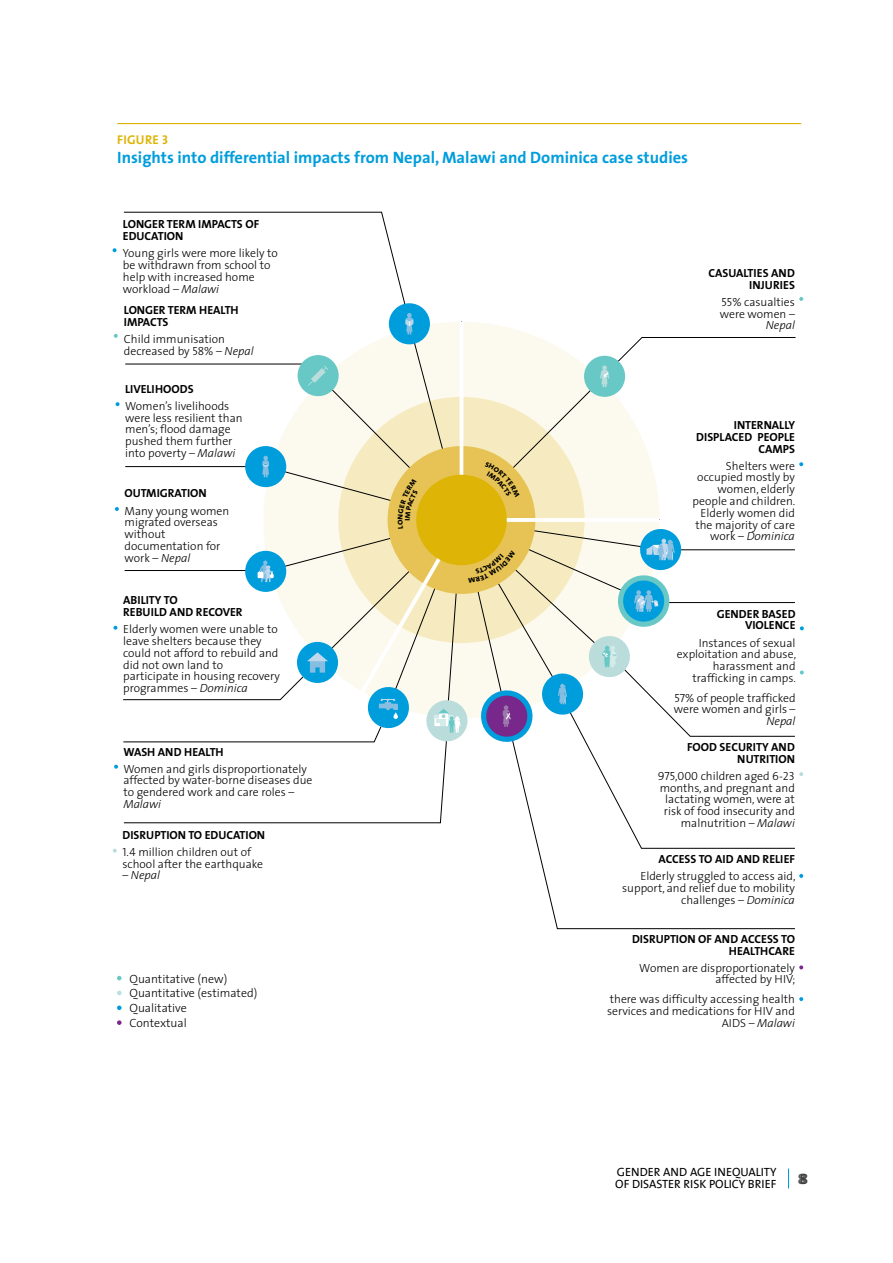
<style>
.page{position:relative;width:893px;height:1263px;background:#fff}
.page>*{position:absolute;margin:0;border:0;box-sizing:border-box;transform-origin:0 0}
.t1{font:700 16.5px "The Sans";color:#009ddc}
.t2{font:15px "The Sans Bold Caps";color:#414042}
.t3{font:12.75px "The Sans Bold Caps";letter-spacing:.02em;color:#deb407}
.t4{font:300 12px/14.9px "The Sans";color:#000}
.t5{font:12px/12px "The Sans Caps";color:#000}
.t6{font:300 11.85px/11.9px "The Sans";color:#000}
.t7{font:11.85px/11.9px "The Sans Bold Caps";color:#000;text-align:right}
.t8{font:italic 300 11.85px "The Sans";color:#000}
.t9{font:9.15px "The Sans Bold Caps";color:#000}
.s1{font-style:italic}
.s2{font-family:"The Sans Light Caps";font-weight:400}
</style>
<div class="page">
<svg style="left:538px;top:853px;width:257px;height:76px"></svg>
<svg style="left:799px;top:874px;width:4px;height:4px"></svg>
<svg style="left:799px;top:965px;width:4px;height:4px"></svg>
<svg style="left:799px;top:997px;width:4px;height:4px"></svg>
<svg style="left:788px;top:1168px;width:1px;height:20px"></svg>
<hr style="left:117px;top:123px;width:684px;height:1px;background:#deb407">
<svg style="left:117px;top:976px;width:5px;height:4px"></svg>
<svg style="left:117px;top:990px;width:5px;height:5px"></svg>
<svg style="left:117px;top:1005px;width:5px;height:5px"></svg>
<svg style="left:117px;top:1020px;width:5px;height:5px"></svg>
<svg style="left:112px;top:212px;width:692px;height:641px"></svg>
<p class="t3" style="left:117px;top:129px;width:53px">FIGURE 3</p>
<h1 class="t1" style="left:117px;top:144px;width:572px">Insights into differential impacts from Nepal, Malawi and Dominica case studies</h1>
<p class="t7" style="left:123px;top:218px;width:138px;text-align:left">LONGER TERM IMPACTS OF<br>EDUCATION</p>
<p class="t6" style="left:123px;top:247px;width:157px">Young girls were more likely to be withdrawn from school to help with increased home workload – <span class="s1">Malawi</span></p>
<p class="t7" style="left:124px;top:304px;width:116px;text-align:left">LONGER TERM HEALTH<br>IMPACTS</p>
<p class="t6" style="left:124px;top:332px;width:131px">Child immunisation decreased by <span class="s2">58</span>% <span class="s1">– Nepal</span></p>
<p class="t7" style="left:709px;top:267px;width:88px">CASUALTIES AND<br>INJURIES</p>
<p class="t6" style="left:720px;top:295px;width:77px"><span class="s2">55</span>% casualties were women –</p>
<p class="t8" style="left:766px;top:316px;width:31px">Nepal</p>
<p class="t7" style="left:125px;top:383px;width:70px">LIVELIHOODS</p>
<p class="t6" style="left:125px;top:399px;width:119px">Women’s livelihoods were less resilient than men’s; flood damage pushed them further into poverty <span class="s1">– Malawi</span></p>
<p class="t7" style="left:125px;top:487px;width:84px">OUTMIGRATION</p>
<p class="t6" style="left:125px;top:504px;width:106px">Many young women migrated overseas without documentation for work – <span class="s1">Nepal</span></p>
<p class="t7" style="left:123px;top:594px;width:121px;text-align:left">ABILITY TO<br>REBUILD AND RECOVER</p>
<p class="t6" style="left:123px;top:623px;width:158px">Elderly women were unable to leave shelters because they could not afford to rebuild and did not own land to participate in housing recovery programmes – <span class="s1">Dominica</span></p>
<p class="t7" style="left:123px;top:745px;width:102px">WASH AND HEALTH</p>
<p class="t6" style="left:123px;top:762px;width:191px">Women and girls disproportionately affected by water-borne diseases due to gendered work and care roles –</p>
<p class="t8" style="left:123px;top:794px;width:39px">Malawi</p>
<p class="t7" style="left:122px;top:829px;width:144px">DISRUPTION TO EDUCATION</p>
<p class="t6" style="left:122px;top:845px;width:142px"><span class="s2">1.4</span> million children out of school after the earthquake</p>
<p class="t8" style="left:122px;top:866px;width:39px">– Nepal</p>
<p class="t4" style="left:130px;top:971px;width:129px">Quantitative (new)<br>Quantitative (estimated)<br>Qualitative<br>Contextual</p>
<p class="t9" style="left:399px;top:521px;width:4px;rotate:-90deg">i</p>
<p class="t7" style="left:696px;top:419px;width:100px">INTERNALLY<br>DISPLACED PEOPLE<br>CAMPS</p>
<p class="t6" style="left:693px;top:459px;width:104px;text-align:right">Shelters were occupied mostly by women, elderly people and children.<br>Elderly women did the majority of care work – <span class="s1">Dominica</span></p>
<p class="t7" style="left:717px;top:607px;width:80px">GENDER BASED<br>VIOLENCE</p>
<p class="t6" style="left:677px;top:636px;width:121px;text-align:right">Instances of sexual exploitation and abuse, harassment and trafficking in camps.</p>
<p class="t6" style="left:674px;top:691px;width:123px;text-align:right"><span class="s2">57</span>% of people trafficked were women and girls <span class="s1">–<br>Nepal</span></p>
<p class="t7" style="left:687px;top:741px;width:109px">FOOD SECURITY AND<br>NUTRITION</p>
<p class="t6" style="left:658px;top:769px;width:139px;text-align:right"><span class="s2">975,000</span> children aged <span class="s2">6-23 </span>months, and pregnant and lactating women, were at risk of food insecurity and malnutrition <span class="s1">– Malawi</span></p>
<p class="t7" style="left:658px;top:853px;width:138px">ACCESS TO AID AND RELIEF</p>
<p class="t6" style="left:622px;top:870px;width:175px;text-align:right">Elderly struggled to access aid, support, and relief due to mobility challenges <span class="s1">– Dominica</span></p>
<p class="t7" style="left:632px;top:932px;width:164px">DISRUPTION OF AND ACCESS TO<br>HEALTHCARE</p>
<p class="t6" style="left:639px;top:961px;width:158px;text-align:right">Women are disproportionately affected by HIV;</p>
<p class="t6" style="left:607px;top:993px;width:189px;text-align:right">there was difficulty accessing health services and medications for HIV and<br>AIDS <span class="s1">– Malawi</span></p>
<p class="t5" style="left:615px;top:1165px;width:163px">GENDER AND AGE INEQUALITY<br>OF DISASTER RISK POLICY BRIEF</p>
<p class="t2" style="left:800px;top:1166px;width:10px">8</p>
</div>
